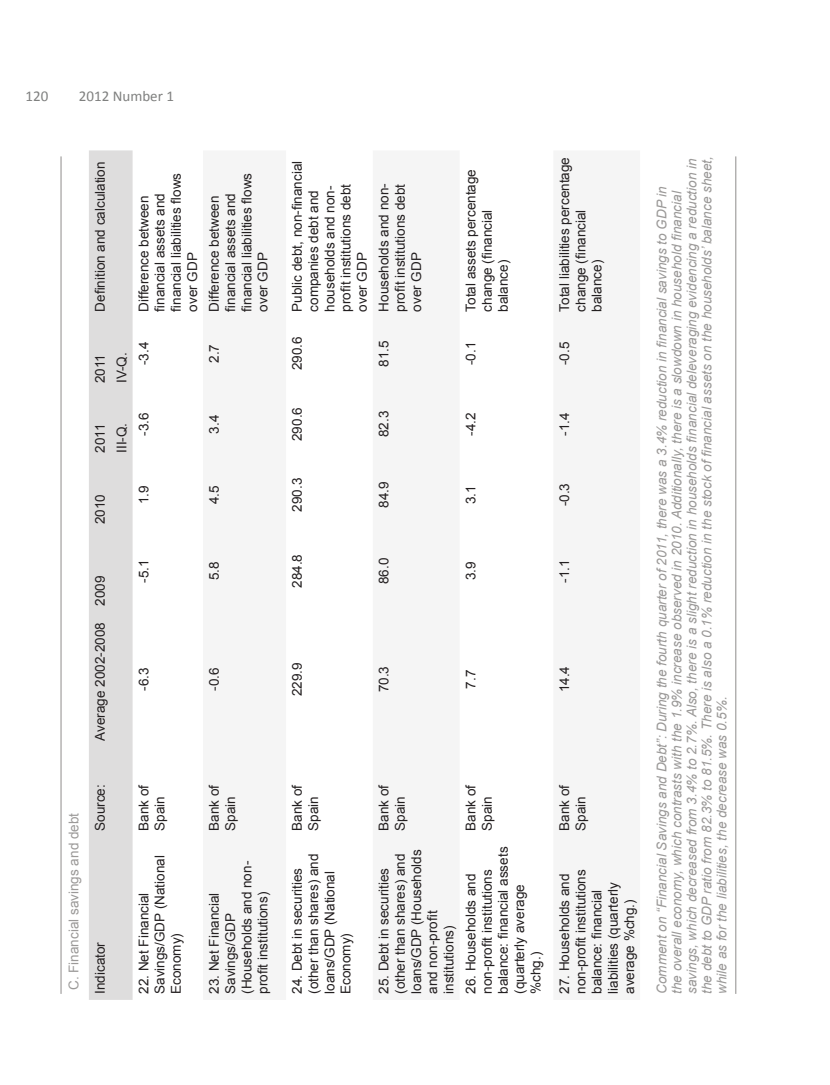
<style>
.page{position:relative;width:830px;height:1085px;background:#fff}
.page>*{position:absolute;margin:0;border:0;box-sizing:border-box;transform-origin:0 0}
.t1{font:15px "Calibri";color:#7f807f}
.t2{font:13.5px/16.2px "Arial";color:#231f20}
.Exhibit_-_Source{font:italic 13.5px/15px "Arial";color:#9b9998}
.Exhibit{font:13.5px "Arial";color:#9b9998}
</style>
<div class="page">
<div style="left:89px;top:150px;width:43px;height:849px;background:#dedddd"></div>
<hr style="left:60px;top:156px;width:2px;height:837px;background:#9b9998">
<hr style="left:734px;top:156px;width:2px;height:837px;background:#9b9998">
<p class="t1" style="left:26px;top:86px;width:24px">120</p>
<p class="t1" style="left:79px;top:86px;width:96px">2012 Number 1</p>
<p class="t2" style="left:92px;top:312px;width:152px;rotate:-90deg">Definition and calculation</p>
<p class="t2" style="left:136px;top:312px;width:140px;rotate:-90deg">Difference between financial assets and financial liabilities flows over GDP</p>
<p class="t2" style="left:206px;top:312px;width:140px;rotate:-90deg">Difference between financial assets and financial liabilities flows over GDP</p>
<p class="t2" style="left:92px;top:383px;width:31px;rotate:-90deg">2011</p>
<p class="t2" style="left:114px;top:383px;width:32px;rotate:-90deg">IV-Q.</p>
<p class="t2" style="left:136px;top:365px;width:25px;rotate:-90deg">-3.4</p>
<p class="t2" style="left:92px;top:453px;width:31px;rotate:-90deg">2011</p>
<p class="t2" style="left:114px;top:453px;width:32px;rotate:-90deg">III-Q.</p>
<p class="t2" style="left:136px;top:435px;width:25px;rotate:-90deg">-3.6</p>
<p class="t2" style="left:206px;top:363px;width:20px;rotate:-90deg">2.7</p>
<p class="t2" style="left:206px;top:433px;width:20px;rotate:-90deg">3.4</p>
<p class="t2" style="left:92px;top:524px;width:32px;rotate:-90deg">2010</p>
<p class="t2" style="left:136px;top:504px;width:20px;rotate:-90deg">1.9</p>
<p class="t2" style="left:206px;top:504px;width:20px;rotate:-90deg">4.5</p>
<p class="t2" style="left:92px;top:605px;width:32px;rotate:-90deg">2009</p>
<p class="t2" style="left:92px;top:740px;width:120px;rotate:-90deg">Average 2002-2008</p>
<p class="t2" style="left:136px;top:582px;width:25px;rotate:-90deg">-5.1</p>
<p class="t2" style="left:136px;top:690px;width:25px;rotate:-90deg">-6.3</p>
<p class="t2" style="left:206px;top:580px;width:20px;rotate:-90deg">5.8</p>
<p class="t2" style="left:206px;top:690px;width:25px;rotate:-90deg">-0.6</p>
<p class="Exhibit" style="left:65px;top:989px;width:179px;rotate:-90deg">C. Financial savings and debt</p>
<p class="t2" style="left:92px;top:830px;width:48px;rotate:-90deg">Source:</p>
<p class="t2" style="left:92px;top:993px;width:53px;rotate:-90deg">Indicator</p>
<p class="t2" style="left:136px;top:830px;width:48px;rotate:-90deg">Bank of<br>Spain</p>
<p class="t2" style="left:136px;top:993px;width:140px;rotate:-90deg">22. Net Financial<br>Savings/GDP (National<br>Economy)</p>
<p class="t2" style="left:206px;top:830px;width:48px;rotate:-90deg">Bank of<br>Spain</p>
<p class="t2" style="left:206px;top:993px;width:134px;rotate:-90deg">23. Net Financial<br>Savings/GDP (Households and non&shy;profit institutions)</p>
<p class="t2" style="left:289px;top:312px;width:152px;rotate:-90deg">Public debt, non-financial companies debt and households and non&shy;profit institutions debt over GDP</p>
<p class="t2" style="left:376px;top:312px;width:130px;text-align:justify;rotate:-90deg">Households and non&shy;profit institutions debt over GDP</p>
<p class="t2" style="left:462px;top:312px;width:144px;rotate:-90deg">Total assets percentage change (financial balance)</p>
<p class="t2" style="left:289px;top:370px;width:35px;rotate:-90deg">290.6</p>
<p class="t2" style="left:376px;top:366px;width:28px;rotate:-90deg">81.5</p>
<p class="t2" style="left:462px;top:365px;width:25px;rotate:-90deg">-0.1</p>
<p class="t2" style="left:289px;top:441px;width:35px;rotate:-90deg">290.6</p>
<p class="t2" style="left:376px;top:437px;width:28px;rotate:-90deg">82.3</p>
<p class="t2" style="left:462px;top:435px;width:25px;rotate:-90deg">-4.2</p>
<p class="t2" style="left:289px;top:511px;width:35px;rotate:-90deg">290.3</p>
<p class="t2" style="left:376px;top:508px;width:28px;rotate:-90deg">84.9</p>
<p class="t2" style="left:462px;top:504px;width:20px;rotate:-90deg">3.1</p>
<p class="t2" style="left:289px;top:588px;width:35px;rotate:-90deg">284.8</p>
<p class="t2" style="left:376px;top:584px;width:28px;rotate:-90deg">86.0</p>
<p class="t2" style="left:462px;top:580px;width:20px;rotate:-90deg">3.9</p>
<p class="t2" style="left:289px;top:696px;width:35px;rotate:-90deg">229.9</p>
<p class="t2" style="left:376px;top:692px;width:28px;rotate:-90deg">70.3</p>
<p class="t2" style="left:462px;top:688px;width:20px;rotate:-90deg">7.7</p>
<p class="t2" style="left:289px;top:830px;width:48px;rotate:-90deg">Bank of<br>Spain</p>
<p class="t2" style="left:289px;top:993px;width:142px;rotate:-90deg">24. Debt in securities (other than shares) and loans/GDP (National<br>Economy)</p>
<p class="t2" style="left:376px;top:830px;width:48px;rotate:-90deg">Bank of<br>Spain</p>
<p class="t2" style="left:376px;top:993px;width:146px;rotate:-90deg">25. Debt in securities (other than shares) and loans/GDP (Households and non-profit institutions)</p>
<p class="t2" style="left:462px;top:830px;width:48px;rotate:-90deg">Bank of<br>Spain</p>
<p class="t2" style="left:462px;top:993px;width:149px;rotate:-90deg">26. Households and non-profit institutions balance: financial assets (quarterly average %chg.)</p>
<p class="t2" style="left:556px;top:312px;width:156px;rotate:-90deg">Total liabilities percentage change (financial balance)</p>
<p class="Exhibit_-_Source" style="left:654px;top:993px;width:838px;rotate:-90deg">Comment on “Financial Savings and Debt”: During the fourth quarter of 2011, there was a 3.4% reduction in financial savings to GDP in<br>the overall economy, which contrasts with the 1.9% increase observed in 2010. Additionally, there is a slowdown in household financial savings, which decreased from 3.4% to 2.7%. Also, there is a slight reduction in households financial deleveraging evidencing a reduction in the debt to GDP ratio from 82.3% to 81.5%. There is also a 0.1% reduction in the stock of financial assets on the households’ balance sheet, while as for the liabilities, the decrease was 0.5%.</p>
<p class="t2" style="left:556px;top:365px;width:25px;rotate:-90deg">-0.5</p>
<p class="t2" style="left:556px;top:435px;width:25px;rotate:-90deg">-1.4</p>
<p class="t2" style="left:556px;top:506px;width:25px;rotate:-90deg">-0.3</p>
<p class="t2" style="left:556px;top:582px;width:25px;rotate:-90deg">-1.1</p>
<p class="t2" style="left:556px;top:692px;width:28px;rotate:-90deg">14.4</p>
<p class="t2" style="left:556px;top:830px;width:48px;rotate:-90deg">Bank of<br>Spain</p>
<p class="t2" style="left:556px;top:993px;width:126px;rotate:-90deg">27. Households and non-profit institutions balance: financial liabilities (quarterly average %chg.)</p>
</div>
